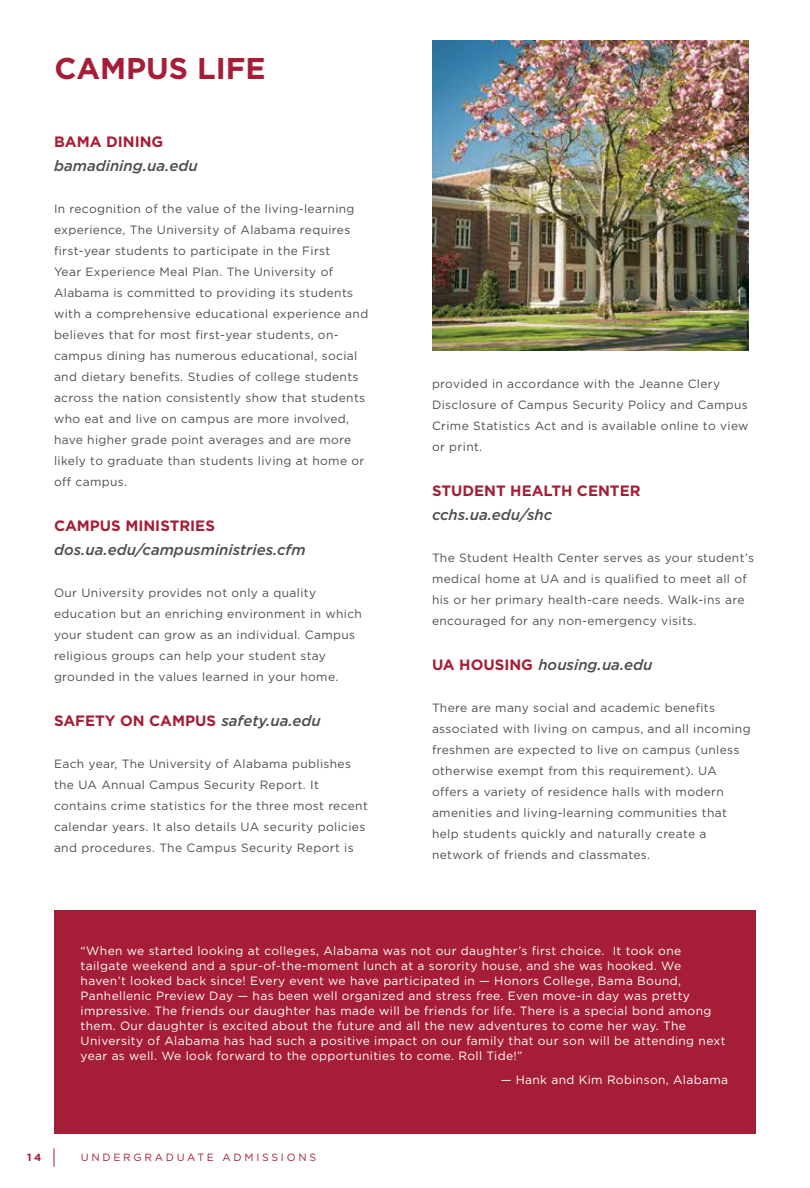
<style>
.page{position:relative;width:810px;height:1188px;background:#fff}
.page>*{position:absolute;margin:0;border:0;box-sizing:border-box;transform-origin:0 0}
.t1{font:700 30px "Gotham";color:#a51d36}
.t2{font:italic 500 15px "Gotham";color:#4d4d4f}
.t3{font:700 15px "Gotham";color:#a51d36}
.t4{font:12px/21px "Gotham";letter-spacing:.03em;color:#4f4f51}
.t5{font:12px/15px "Gotham";letter-spacing:.03em;color:#fff}
.t6{font:10.5px "Gotham";letter-spacing:.26em;color:#a51d36}
.t7{font:700 10.5px "Gotham";color:#a51d36}
.s1{font-weight:500;font-style:italic;color:#4d4d4f}
.s2{font-weight:700;font-style:normal;color:#a51d36}
</style>
<div class="page">
<svg style="left:54px;top:1148px;width:1px;height:19px"></svg>
<div style="left:54px;top:911px;width:702px;height:223px;background:#a51d36"></div>
<img style="left:432px;top:40px;width:316px;height:311px">
<h1 class="t1" style="left:54px;top:51px;width:213px">CAMPUS LIFE</h1>
<p class="t3" style="left:54px;top:133px;width:111px">BAMA DINING</p>
<p class="t2" style="left:54px;top:158px;width:145px">bamadining.ua.edu</p>
<p class="t4" style="left:54px;top:198px;width:316px">In recognition of the value of the living-learning experience, The University of Alabama requires first-year students to participate in the First<br>Year Experience Meal Plan. The University of Alabama is committed to providing its students with a comprehensive educational experience and believes that for most first-year students, on&shy;campus dining has numerous educational, social and dietary benefits. Studies of college students across the nation consistently show that students who eat and live on campus are more involved, have higher grade point averages and are more likely to graduate than students living at home or off campus.</p>
<p class="t3" style="left:54px;top:517px;width:162px">CAMPUS MINISTRIES</p>
<p class="t2" style="left:54px;top:542px;width:253px">dos.ua.edu/campusministries.cfm</p>
<p class="t4" style="left:54px;top:582px;width:309px">Our University provides not only a quality education but an enriching environment in which your student can grow as an individual. Campus religious groups can help your student stay grounded in the values learned in your home.</p>
<p class="t3" style="left:54px;top:712px;width:268px">SAFETY ON CAMPUS <span class="s1">safety.ua.edu</span></p>
<p class="t4" style="left:54px;top:753px;width:315px">Each year, The University of Alabama publishes the UA Annual Campus Security Report. It contains crime statistics for the three most recent calendar years. It also details UA security policies and procedures. The Campus Security Report is</p>
<p class="t4" style="left:432px;top:373px;width:318px">provided in accordance with the Jeanne Clery Disclosure of Campus Security Policy and Campus Crime Statistics Act and is available online to view or print.</p>
<p class="t3" style="left:432px;top:482px;width:210px">STUDENT HEALTH CENTER</p>
<p class="t2" style="left:432px;top:506px;width:122px">cchs.ua.edu/shc</p>
<p class="t4" style="left:432px;top:547px;width:324px">The Student Health Center serves as your student’s medical home at UA and is qualified to meet all of his or her primary health-care needs. Walk-ins are encouraged for any non-emergency visits.</p>
<p class="t2" style="left:432px;top:656px;width:222px"><span class="s2">UA HOUSING</span> housing.ua.edu</p>
<p class="t4" style="left:432px;top:697px;width:320px">There are many social and academic benefits associated with living on campus, and all incoming freshmen are expected to live on campus (unless otherwise exempt from this requirement). UA offers a variety of residence halls with modern amenities and living-learning communities that help students quickly and naturally create a network of friends and classmates.</p>
<p class="t5" style="left:81px;top:943px;width:646px">“When we started looking at colleges, Alabama was not our daughter’s first choice. It took one tailgate weekend and a spur-of-the-moment lunch at a sorority house, and she was hooked. We haven’t looked back since! Every event we have participated in — Honors College, Bama Bound, Panhellenic Preview Day — has been well organized and stress free. Even move-in day was pretty impressive. The friends our daughter has made will be friends for life. There is a special bond among them. Our daughter is excited about the future and all the new adventures to come her way. The University of Alabama has had such a positive impact on our family that our son will be attending next year as well. We look forward to the opportunities to come. Roll Tide!”</p>
<p class="t5" style="left:501px;top:1072px;width:229px">— Hank and Kim Robinson, Alabama</p>
<p class="t7" style="left:27px;top:1151px;width:16px">1 4</p>
<p class="t6" style="left:81px;top:1152px;width:237px">UNDERGRADUATE ADMISSIONS</p>
</div>
